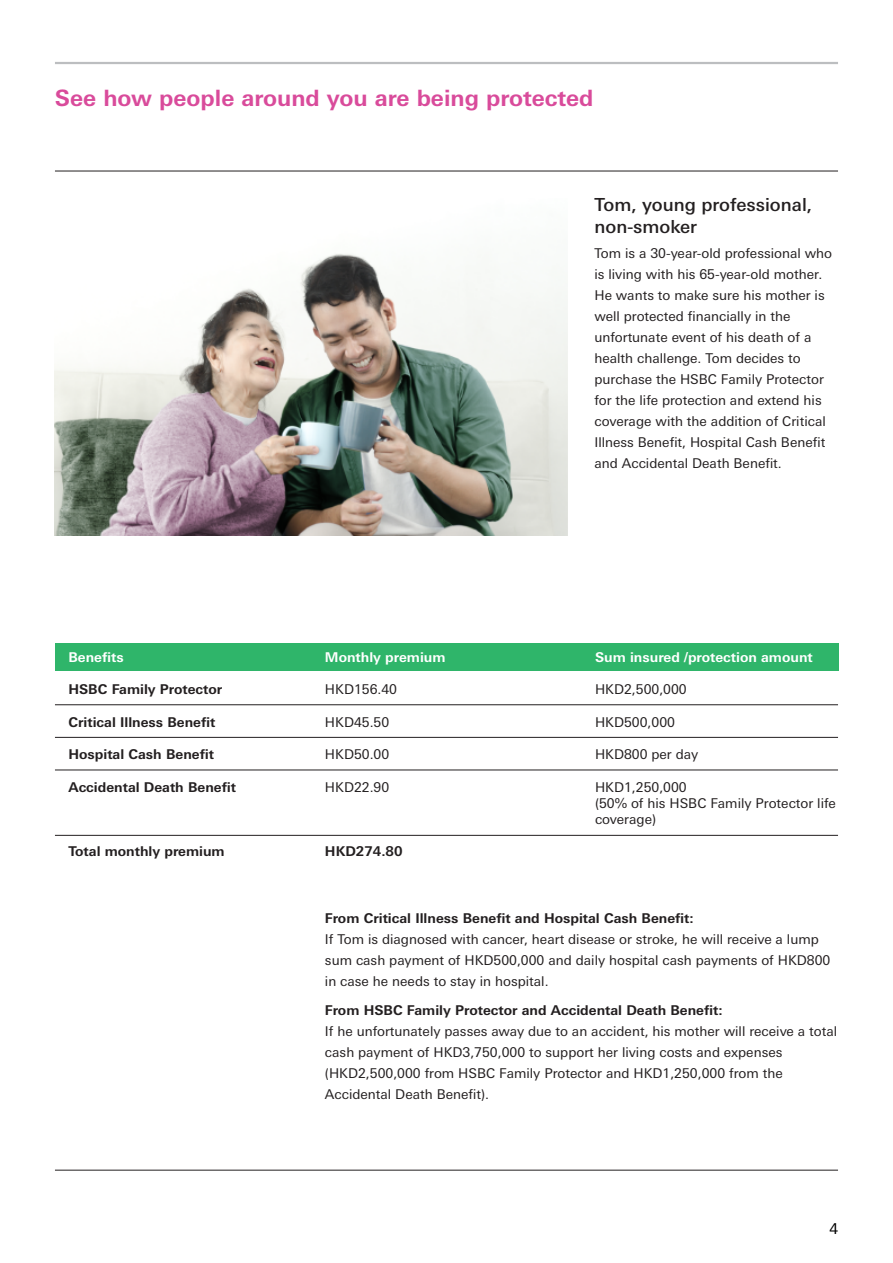
<style>
.page{position:relative;width:893px;height:1263px;background:#fff}
.page>*{position:absolute;margin:0;border:0;box-sizing:border-box;transform-origin:0 0}
.t1{font:700 22.5px "Univers Nextfor HSBC";color:#d94b9b}
.t2{font:500 18px/21.6px "Univers Nextfor HSBC";color:#231f20}
.t3{font:15px "Univers Nextfor HSBC";color:#000}
.t4{font:13.5px/21px "Univers Nextfor HSBC";color:#231f20}
.t5{font:700 13.5px "Univers Nextfor HSBC";color:#231f20}
.t6{font:700 13.5px "Univers Nextfor HSBC";color:#fff}
</style>
<div class="page">
<hr style="left:55px;top:62px;width:783px;height:2px;background:#bcbec0">
<hr style="left:55px;top:171px;width:783px;height:1px;background:#231f20">
<div style="left:55px;top:644px;width:783px;height:26px;background:#2fb56a"></div>
<hr style="left:55px;top:704px;width:783px;height:1px;background:#231f20">
<hr style="left:55px;top:737px;width:783px;height:1px;background:#231f20">
<hr style="left:55px;top:770px;width:783px;height:1px;background:#231f20">
<hr style="left:55px;top:835px;width:783px;height:1px;background:#231f20">
<img style="left:54px;top:253px;width:513px;height:283px">
<hr style="left:55px;top:1170px;width:783px;height:1px;background:#231f20">
<h1 class="t1" style="left:55px;top:82px;width:540px">See how people around you are being protected</h1>
<p class="t6" style="left:68px;top:648px;width:57px">Benefits</p>
<p class="t5" style="left:68px;top:680px;width:155px">HSBC Family Protector</p>
<p class="t5" style="left:68px;top:712px;width:148px">Critical Illness Benefit</p>
<p class="t5" style="left:68px;top:745px;width:147px">Hospital Cash Benefit</p>
<p class="t5" style="left:68px;top:777px;width:169px">Accidental Death Benefit</p>
<p class="t5" style="left:68px;top:842px;width:158px">Total monthly premium</p>
<p class="t6" style="left:325px;top:648px;width:122px">Monthly premium</p>
<p class="t4" style="left:325px;top:678px;width:74px">HKD156.40</p>
<p class="t4" style="left:325px;top:711px;width:66px">HKD45.50</p>
<p class="t4" style="left:325px;top:743px;width:66px">HKD50.00</p>
<p class="t4" style="left:325px;top:775px;width:66px">HKD22.90</p>
<p class="t5" style="left:325px;top:842px;width:79px">HKD274.80</p>
<h2 class="t2" style="left:594px;top:193px;width:219px">Tom, young professional, non-smoker</h2>
<p class="t4" style="left:594px;top:242px;width:239px">Tom is a 30-year-old professional who is living with his 65-year-old mother.<br>He wants to make sure his mother is well protected financially in the unfortunate event of his death of a health challenge. Tom decides to purchase the HSBC Family Protector for the life protection and extend his coverage with the addition of Critical Illness Benefit, Hospital Cash Benefit and Accidental Death Benefit.</p>
<p class="t6" style="left:595px;top:648px;width:219px">Sum insured /protection amount</p>
<p class="t4" style="left:595px;top:678px;width:93px">HKD2,500,000</p>
<p class="t4" style="left:595px;top:711px;width:81px">HKD500,000</p>
<p class="t4" style="left:595px;top:743px;width:105px">HKD800 per day</p>
<p class="t4" style="left:595px;top:778px;width:242px;line-height:16.2px">HKD1,250,000<br>(50% of his HSBC Family Protector life coverage)</p>
<p class="t5" style="left:325px;top:909px;width:370px">From Critical Illness Benefit and Hospital Cash Benefit:</p>
<p class="t4" style="left:325px;top:928px;width:507px">If Tom is diagnosed with cancer, heart disease or stroke, he will receive a lump sum cash payment of HKD500,000 and daily hospital cash payments of HKD800 in case he needs to stay in hospital.</p>
<p class="t5" style="left:325px;top:1000px;width:399px">From HSBC Family Protector and Accidental Death Benefit:</p>
<p class="t4" style="left:325px;top:1020px;width:514px">If he unfortunately passes away due to an accident, his mother will receive a total cash payment of HKD3,750,000 to support her living costs and expenses (HKD2,500,000 from HSBC Family Protector and HKD1,250,000 from the Accidental Death Benefit).</p>
<p class="t3" style="left:829px;top:1218px;width:10px">4</p>
</div>
